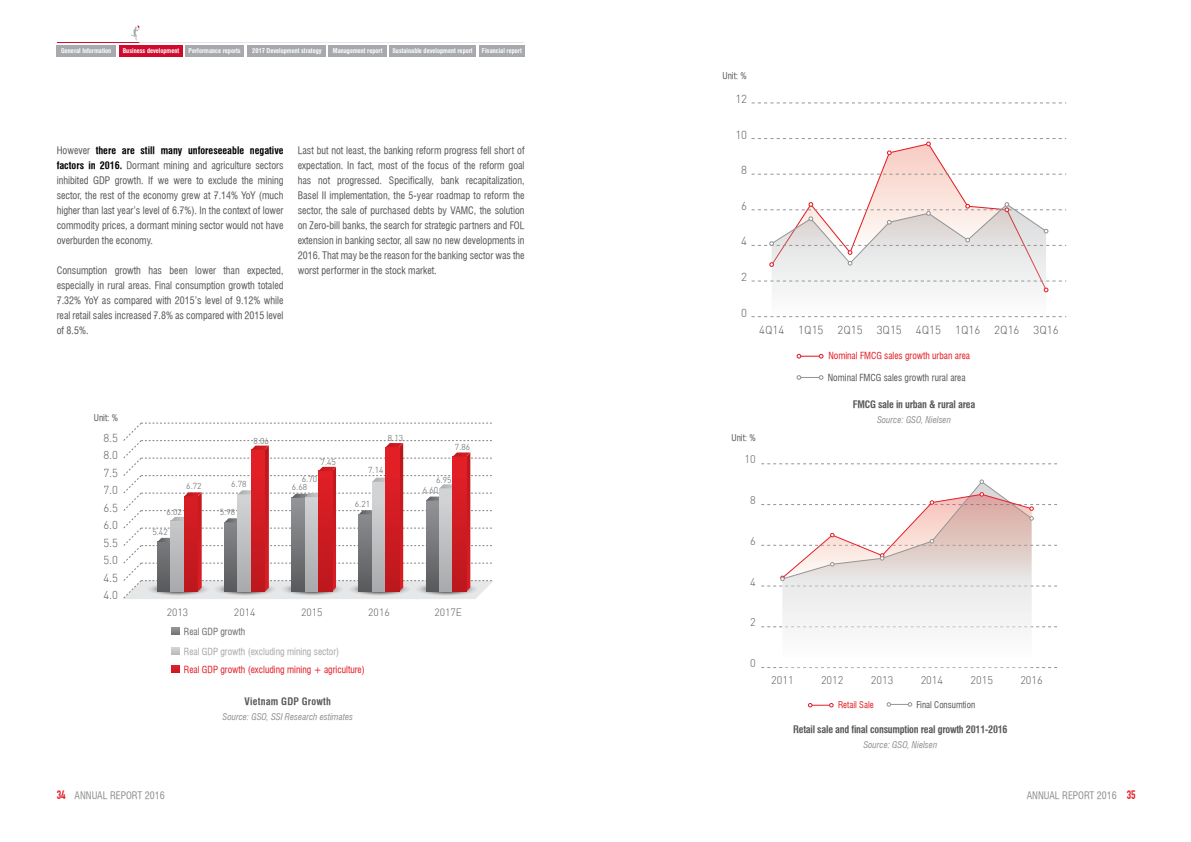
<style>
.page{position:relative;width:1191px;height:842px;background:#fff}
.page>*{position:absolute;margin:0;border:0;box-sizing:border-box;transform-origin:0 0}
.t1{font:300 11.5px "DIN";color:#58595b}
.t2{font:300 11.4px "DIN";color:#58595b}
.t3{font:300 11px "DIN";color:#58595b}
.t4{font:300 10.4px "DIN";color:#58595b}
.t5{font:10px/15px "UVN Hong Ha Hep";color:#58595b;text-align:justify}
.t6{font:700 10px "UVN Hong Ha Hep";letter-spacing:-.02em;color:#58595b}
.t7{font:10px "UVN Hong Ha Hep";color:#8e9090}
.t8{font:700 10px "UVN Hong Ha Hep";letter-spacing:.02em;color:#58595b}
.t9{font:9.5px "UVN Hong Ha Hep";color:#e31f27}
.t10{font:9.5px "UVN Hong Ha Hep";color:#a7a9ac}
.t11{font:9.5px "UVN Hong Ha Hep";color:#6d6e71}
.t12{font:9.4px "UVN Hong Ha Hep";color:#e31f27}
.t13{font:9.4px "UVN Hong Ha Hep";color:#58595b}
.t14{font:italic 9px "UVN Hong Ha Hep";color:#8e9090}
.t15{font:9px "UVN Hong Ha Hep";color:#58595b}
.t16{font:9px "UVN Hong Ha Hep";color:#e31f27}
.t17{font:300 8.5px "DIN";color:#58595b}
.t18{font:700 6.4px "UVN Hong Ha Hep";color:#fff}
.s1{font-weight:700;color:#000}
.s2{font-family:"DIN Condensed";font-weight:700;font-size:12px;color:#e31f27}
</style>
<div class="page">
<svg style="left:171px;top:627px;width:8px;height:8px"></svg>
<svg style="left:171px;top:647px;width:8px;height:8px"></svg>
<svg style="left:171px;top:665px;width:8px;height:8px"></svg>
<svg style="left:123px;top:423px;width:370px;height:176px"></svg>
<svg style="left:761px;top:464px;width:296px;height:1px"></svg>
<svg style="left:761px;top:627px;width:296px;height:1px"></svg>
<svg style="left:761px;top:667px;width:296px;height:1px"></svg>
<div style="left:782px;top:587px;width:249px;height:41px;background:#f0f0f0"></div>
<svg style="left:886px;top:702px;width:26px;height:5px"></svg>
<svg style="left:808px;top:703px;width:25px;height:4px"></svg>
<svg style="left:761px;top:479px;width:296px;height:108px"></svg>
<svg style="left:770px;top:155px;width:277px;height:47px"></svg>
<svg style="left:751px;top:138px;width:315px;height:17px"></svg>
<svg style="left:751px;top:103px;width:315px;height:1px"></svg>
<svg style="left:751px;top:174px;width:315px;height:1px"></svg>
<svg style="left:796px;top:375px;width:27px;height:5px"></svg>
<svg style="left:796px;top:354px;width:27px;height:5px"></svg>
<svg style="left:751px;top:202px;width:315px;height:115px"></svg>
<div style="left:57px;top:45px;width:59px;height:12px;background:#a7a9ac"></div>
<div style="left:119px;top:45px;width:64px;height:12px;background:#cf0a2c"></div>
<div style="left:185px;top:45px;width:59px;height:12px;background:#a7a9ac"></div>
<div style="left:247px;top:45px;width:79px;height:12px;background:#a7a9ac"></div>
<div style="left:329px;top:45px;width:58px;height:12px;background:#a7a9ac"></div>
<div style="left:390px;top:45px;width:86px;height:12px;background:#a7a9ac"></div>
<div style="left:479px;top:45px;width:45px;height:12px;background:#a7a9ac"></div>
<hr style="left:57px;top:42px;width:467px;height:1px;background:#e6e7e8">
<hr style="left:57px;top:42px;width:82px;height:1px;background:#cf0a2c">
<svg style="left:131px;top:25px;width:8px;height:15px"></svg>
<p class="t18" style="left:61px;top:46px;width:52px">General Information</p>
<p class="t18" style="left:123px;top:46px;width:58px">Business development</p>
<p class="t18" style="left:189px;top:46px;width:54px">Performance reports</p>
<p class="t18" style="left:252px;top:46px;width:71px">2017 Development strategy</p>
<p class="t18" style="left:333px;top:46px;width:51px">Management report</p>
<p class="t18" style="left:392px;top:46px;width:82px">Sustainable development report</p>
<p class="t18" style="left:482px;top:46px;width:41px">Financial report</p>
<p class="t5" style="left:57px;top:143px;width:228px">However <span class="s1">there are still many unforeseeable negative factors in 2016.</span> Dormant mining and agriculture sectors inhibited GDP growth. If we were to exclude the mining sector, the rest of the economy grew at 7.14% YoY (much higher than last year’s level of 6.7%). In the context of lower commodity prices, a dormant mining sector would not have overburden the economy.</p>
<p class="t5" style="left:57px;top:263px;width:228px">Consumption growth has been lower than expected, especially in rural areas. Final consumption growth totaled 7.32% YoY as compared with 2015’s level of 9.12% while real retail sales increased 7.8% as compared with 2015 level of 8.5%.</p>
<p class="t5" style="left:298px;top:143px;width:228px">Last but not least, the banking reform progress fell short of expectation. In fact, most of the focus of the reform goal has not progressed. Specifically, bank recapitalization, Basel II implementation, the 5-year roadmap to reform the sector, the sale of purchased debts by VAMC, the solution on Zero-bill banks, the search for strategic partners and FOL extension in banking sector, all saw no new developments in 2016. That may be the reason for the banking sector was the worst performer in the stock market.</p>
<p class="t15" style="left:94px;top:412px;width:26px">Unit: %</p>
<p class="t2" style="left:103px;top:430px;width:16px">8.5</p>
<p class="t2" style="left:103px;top:448px;width:16px">8.0</p>
<p class="t2" style="left:103px;top:465px;width:16px">7.5</p>
<p class="t2" style="left:103px;top:483px;width:16px">7.0</p>
<p class="t2" style="left:103px;top:500px;width:16px">6.5</p>
<p class="t2" style="left:103px;top:518px;width:16px">6.0</p>
<p class="t2" style="left:103px;top:535px;width:16px">5.5</p>
<p class="t2" style="left:103px;top:553px;width:16px">5.0</p>
<p class="t2" style="left:103px;top:570px;width:16px">4.5</p>
<p class="t2" style="left:103px;top:588px;width:16px">4.0</p>
<p class="t17" style="left:186px;top:480px;width:17px">6.72</p>
<p class="t17" style="left:166px;top:506px;width:17px">6.02</p>
<p class="t17" style="left:152px;top:526px;width:17px">5.42</p>
<p class="t17" style="left:253px;top:435px;width:17px">8.06</p>
<p class="t17" style="left:231px;top:478px;width:17px">6.78</p>
<p class="t17" style="left:220px;top:506px;width:17px">5.98</p>
<p class="t17" style="left:321px;top:457px;width:17px">7.45</p>
<p class="t17" style="left:302px;top:473px;width:17px">6.70</p>
<p class="t17" style="left:292px;top:482px;width:17px">6.68</p>
<p class="t17" style="left:388px;top:432px;width:17px">8.13</p>
<p class="t17" style="left:368px;top:465px;width:17px">7.14</p>
<p class="t17" style="left:355px;top:499px;width:17px">6.21</p>
<p class="t17" style="left:455px;top:442px;width:17px">7.86</p>
<p class="t17" style="left:436px;top:474px;width:17px">6.95</p>
<p class="t17" style="left:423px;top:485px;width:17px">6.60</p>
<p class="t4" style="left:167px;top:606px;width:23px">2013</p>
<p class="t4" style="left:234px;top:606px;width:23px">2014</p>
<p class="t4" style="left:301px;top:606px;width:23px">2015</p>
<p class="t4" style="left:368px;top:606px;width:23px">2016</p>
<p class="t4" style="left:434px;top:606px;width:29px">2017E</p>
<p class="t11" style="left:184px;top:624px;width:63px">Real GDP growth</p>
<p class="t10" style="left:184px;top:644px;width:157px">Real GDP growth (excluding mining sector)</p>
<p class="t9" style="left:184px;top:663px;width:182px">Real GDP growth (excluding mining + agriculture)</p>
<p class="t8" style="left:245px;top:694px;width:88px">Vietnam GDP Growth</p>
<p class="t14" style="left:222px;top:710px;width:132px">Source: GSO, SSI Research estimates</p>
<p class="t15" style="left:722px;top:69px;width:26px">Unit: %</p>
<p class="t1" style="left:735px;top:91px;width:13px">12</p>
<p class="t1" style="left:735px;top:127px;width:13px">10</p>
<p class="t1" style="left:741px;top:163px;width:7px">8</p>
<p class="t1" style="left:741px;top:199px;width:7px">6</p>
<p class="t1" style="left:741px;top:234px;width:7px">4</p>
<p class="t1" style="left:741px;top:270px;width:7px">2</p>
<p class="t1" style="left:741px;top:305px;width:7px">0</p>
<p class="t1" style="left:759px;top:323px;width:301px">4Q14 1Q15 2Q15 3Q15 4Q15 1Q16 2Q16 3Q16</p>
<p class="t12" style="left:828px;top:349px;width:143px">Nominal FMCG sales growth urban area</p>
<p class="t13" style="left:828px;top:371px;width:139px">Nominal FMCG sales growth rural area</p>
<p class="t6" style="left:852px;top:397px;width:124px">FMCG sale in urban &amp; rural area</p>
<p class="t14" style="left:877px;top:414px;width:75px">Source: GSO, Nielsen</p>
<p class="t15" style="left:731px;top:431px;width:26px">Unit: %</p>
<p class="t3" style="left:744px;top:453px;width:13px">10</p>
<p class="t3" style="left:750px;top:493px;width:7px">8</p>
<p class="t3" style="left:750px;top:534px;width:7px">6</p>
<p class="t3" style="left:750px;top:575px;width:7px">4</p>
<p class="t3" style="left:750px;top:616px;width:7px">2</p>
<p class="t3" style="left:750px;top:656px;width:7px">0</p>
<p class="t3" style="left:771px;top:673px;width:24px">2011</p>
<p class="t3" style="left:821px;top:673px;width:24px">2012</p>
<p class="t3" style="left:871px;top:673px;width:24px">2013</p>
<p class="t3" style="left:920px;top:673px;width:24px">2014</p>
<p class="t3" style="left:970px;top:673px;width:24px">2015</p>
<p class="t3" style="left:1020px;top:673px;width:24px">2016</p>
<p class="t16" style="left:838px;top:698px;width:37px">Retail Sale</p>
<p class="t15" style="left:916px;top:698px;width:60px">Final Consumtion</p>
<p class="t6" style="left:793px;top:722px;width:216px">Retail sale and final consumption real growth 2011-2016</p>
<p class="t14" style="left:863px;top:739px;width:75px">Source: GSO, Nielsen</p>
<p class="t7" style="left:57px;top:789px;width:109px"><span class="s2">34</span> ANNUAL REPORT 2016</p>
<p class="t7" style="left:1026px;top:789px;width:110px">ANNUAL REPORT 2016 <span class="s2">35</span></p>
</div>
